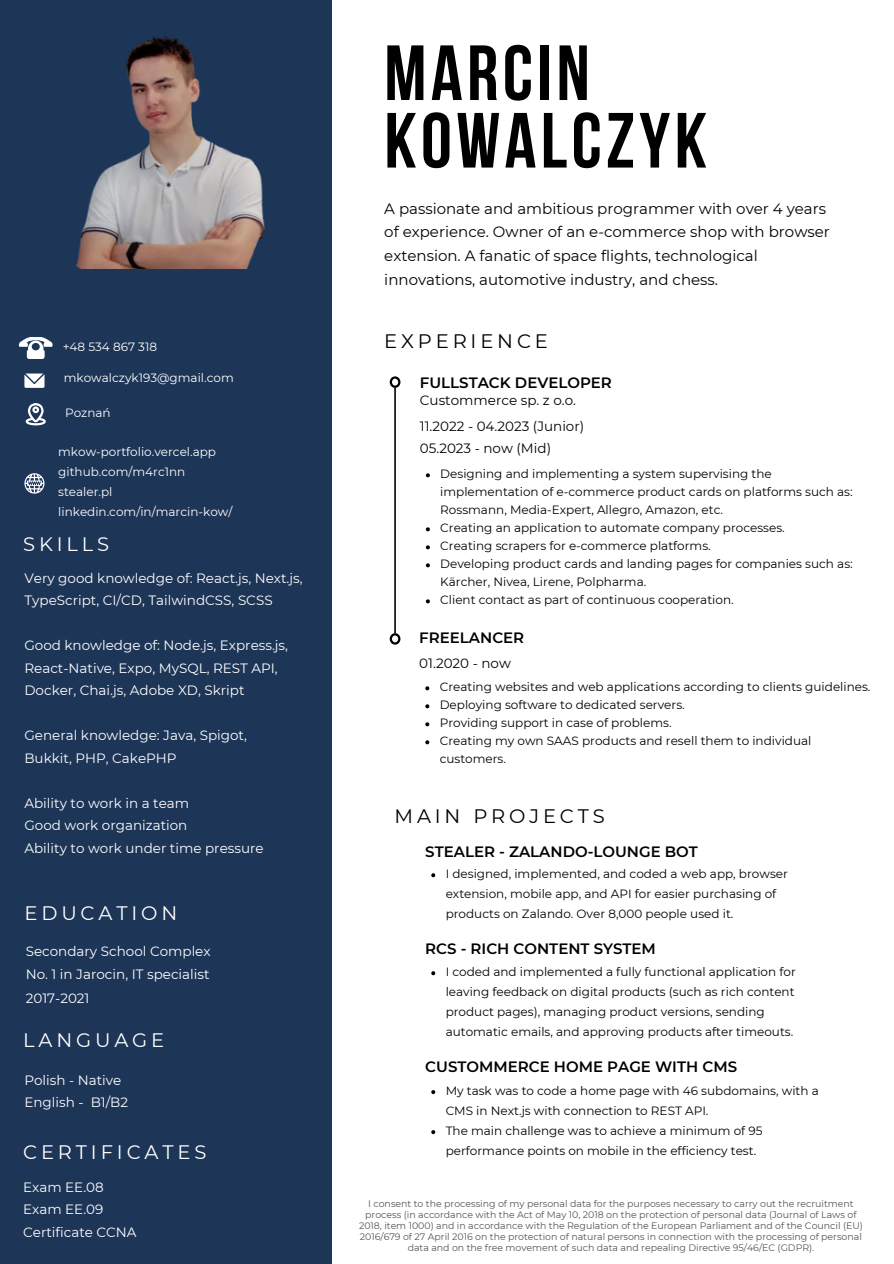
<style>
.page{position:relative;width:894px;height:1264px;background:#fff}
.page>*{position:absolute;margin:0;border:0;box-sizing:border-box;transform-origin:0 0}
.t1{font:700 78px/67.5px "Bebas Neue";letter-spacing:.055em;color:#000}
.t2{font:19.5px "Montserrat";letter-spacing:.2em;color:#fff}
.t3{font:19.5px "Montserrat";letter-spacing:.2em;color:#000}
.t4{font:15px/23.7px "Montserrat";color:#000}
.t5{font:600 15px "Montserrat";color:#000}
.t6{font:13.5px/22.5px "Montserrat";color:#fff}
.t7{font:13.5px "Montserrat";color:#000}
.t8{font:12px/20px "Montserrat";color:#000}
.t9{font:12px/20px "Montserrat";color:#fff}
.t10{font:9.45px/10.9px "Montserrat";color:#545454;text-align:center}
</style>
<div class="page">
<div style="left:0;top:330px;width:331px;height:933px;background:#1d3557"></div>
<svg style="left:24px;top:373px;width:20px;height:15px"></svg>
<svg style="left:19px;top:337px;width:34px;height:22px"></svg>
<svg style="left:26px;top:403px;width:20px;height:22px"></svg>
<svg style="left:24px;top:473px;width:20px;height:20px"></svg>
<svg style="left:389px;top:376px;width:11px;height:11px"></svg>
<svg style="left:389px;top:633px;width:11px;height:11px"></svg>
<hr style="left:394px;top:388px;width:1px;height:245px;background:#000">
<div style="left:0;top:0;width:331px;height:336px;background:#1d3557"></div>
<img style="left:76px;top:36px;width:189px;height:232px">
<svg style="left:426px;top:473px;width:4px;height:4px"></svg>
<svg style="left:426px;top:527px;width:4px;height:4px"></svg>
<svg style="left:426px;top:545px;width:4px;height:4px"></svg>
<svg style="left:426px;top:563px;width:4px;height:4px"></svg>
<svg style="left:426px;top:599px;width:4px;height:4px"></svg>
<svg style="left:425px;top:686px;width:4px;height:4px"></svg>
<svg style="left:425px;top:704px;width:4px;height:4px"></svg>
<svg style="left:425px;top:722px;width:4px;height:4px"></svg>
<svg style="left:425px;top:740px;width:4px;height:4px"></svg>
<svg style="left:431px;top:873px;width:4px;height:4px"></svg>
<svg style="left:431px;top:971px;width:4px;height:4px"></svg>
<svg style="left:431px;top:1090px;width:4px;height:4px"></svg>
<svg style="left:431px;top:1130px;width:4px;height:4px"></svg>
<p class="t9" style="left:63px;top:337px;width:96px">+48 534 867 318</p>
<h5 class="t9" style="left:64px;top:368px;width:171px">mkowalczyk193@gmail.com</h5>
<p class="t9" style="left:65px;top:403px;width:47px">Poznań</p>
<h5 class="t9" style="left:58px;top:442px;width:176px">mkow-portfolio.vercel.app github.com/m4rc1nn stealer.pl linkedin.com/in/marcin-kow/</h5>
<h4 class="t2" style="left:23px;top:532px;width:87px">SKILLS</h4>
<p class="t6" style="left:24px;top:566px;width:280px">Very good knowledge of: React.js, Next.js,<br>TypeScript, CI/CD, TailwindCSS, SCSS</p>
<h5 class="t6" style="left:24px;top:634px;width:265px">Good knowledge of: Node.js, Express.js,<br>React-Native, Expo, MySQL, REST API,<br>Docker, Chai.js, Adobe XD, Skript</h5>
<h2 class="t6" style="left:24px;top:724px;width:224px">General knowledge: Java, Spigot,<br>Bukkit, PHP, CakePHP</h2>
<h4 class="t6" style="left:24px;top:791px;width:241px">Ability to work in a team<br>Good work organization<br>Ability to work under time pressure</h4>
<h4 class="t2" style="left:24px;top:901px;width:154px">EDUCATION</h4>
<p class="t6" style="left:26px;top:939px;width:186px">Secondary School Complex</p>
<p class="t6" style="left:26px;top:963px;width:185px">No. 1 in Jarocin, IT specialist</p>
<h2 class="t6" style="left:26px;top:987px;width:65px">2017-2021</h2>
<h2 class="t2" style="left:23px;top:1027px;width:142px">LANGUAGE</h2>
<h4 class="t6" style="left:24px;top:1068px;width:98px">Polish - Native</h4>
<h4 class="t6" style="left:24px;top:1091px;width:105px">English - B1/B2</h4>
<p class="t2" style="left:23px;top:1139px;width:185px">CERTIFICATES</p>
<p class="t6" style="left:23px;top:1175px;width:82px">Exam EE.08<br>Exam EE.09</p>
<h3 class="t6" style="left:23px;top:1220px;width:115px">Certificate CCNA</h3>
<p class="t1" style="left:384px;top:47px;width:324px">MARCIN<br>KOWALCZYK</p>
<h5 class="t4" style="left:384px;top:196px;width:447px">A passionate and ambitious programmer with over 4 years of experience. Owner of an e-commerce shop with browser extension. A fanatic of space flights, technological innovations, automotive industry, and chess.</h5>
<h4 class="t3" style="left:384px;top:329px;width:165px">EXPERIENCE</h4>
<p class="t5" style="left:420px;top:373px;width:193px">FULLSTACK DEVELOPER</p>
<p class="t7" style="left:420px;top:392px;width:158px">Custommerce sp. z o.o.</p>
<h2 class="t7" style="left:420px;top:418px;width:166px">11.2022 - 04.2023 (Junior)</h2>
<h4 class="t7" style="left:420px;top:440px;width:133px">05.2023 - now (Mid)</h4>
<h1 class="t8" style="left:440px;top:465px;width:414px;line-height:18px">Designing and implementing a system supervising the implementation of e-commerce product cards on platforms such as:<br>Rossmann, Media-Expert, Allegro, Amazon, etc.</h1>
<h4 class="t8" style="left:440px;top:518px;width:346px">Creating an application to automate company processes.</h4>
<h2 class="t8" style="left:440px;top:536px;width:272px">Creating scrapers for e-commerce platforms.</h2>
<h3 class="t8" style="left:440px;top:555px;width:414px;line-height:18px">Developing product cards and landing pages for companies such as:<br>Kärcher, Nivea, Lirene, Polpharma.</h3>
<p class="t8" style="left:440px;top:590px;width:295px">Client contact as part of continuous cooperation.</p>
<p class="t5" style="left:419px;top:628px;width:106px">FREELANCER</p>
<p class="t8" style="left:439px;top:677px;width:432px">Creating websites and web applications according to clients guidelines.</p>
<p class="t8" style="left:439px;top:695px;width:246px">Deploying software to dedicated servers.</p>
<p class="t8" style="left:439px;top:713px;width:233px">Providing support in case of problems.</p>
<p class="t8" style="left:439px;top:732px;width:373px;line-height:18px">Creating my own SAAS products and resell them to individual customers.</p>
<h4 class="t7" style="left:419px;top:655px;width:93px">01.2020 - now</h4>
<p class="t3" style="left:394px;top:804px;width:212px">MAIN PROJECTS</p>
<p class="t5" style="left:425px;top:842px;width:274px">STEALER - ZALANDO-LOUNGE BOT</p>
<p class="t8" style="left:445px;top:864px;width:344px">I designed, implemented, and coded a web app, browser extension, mobile app, and API for easier purchasing of products on Zalando. Over 8,000 people used it.</p>
<h2 class="t5" style="left:425px;top:939px;width:232px">RCS - RICH CONTENT SYSTEM</h2>
<h3 class="t8" style="left:445px;top:961px;width:351px">I coded and implemented a fully functional application for leaving feedback on digital products (such as rich content product pages), managing product versions, sending automatic emails, and approving products after timeouts.</h3>
<p class="t5" style="left:425px;top:1057px;width:313px">CUSTOMMERCE HOME PAGE WITH CMS</p>
<h3 class="t8" style="left:445px;top:1080px;width:374px">My task was to code a home page with 46 subdomains, with a<br>CMS in Next.js with connection to REST API.</h3>
<p class="t8" style="left:445px;top:1120px;width:318px">The main challenge was to achieve a minimum of 95 performance points on mobile in the efficiency test.</p>
<p class="t10" style="left:359px;top:1197px;width:505px">I consent to the processing of my personal data for the purposes necessary to carry out the recruitment process (in accordance with the Act of May 10, 2018 on the protection of personal data (Journal of Laws of 2018, item 1000) and in accordance with the Regulation of the European Parliament and of the Council (EU)<br>2016/679 of 27 April 2016 on the protection of natural persons in connection with the processing of personal data and on the free movement of such data and repealing Directive 95/46/EC (GDPR).</p>
</div>
